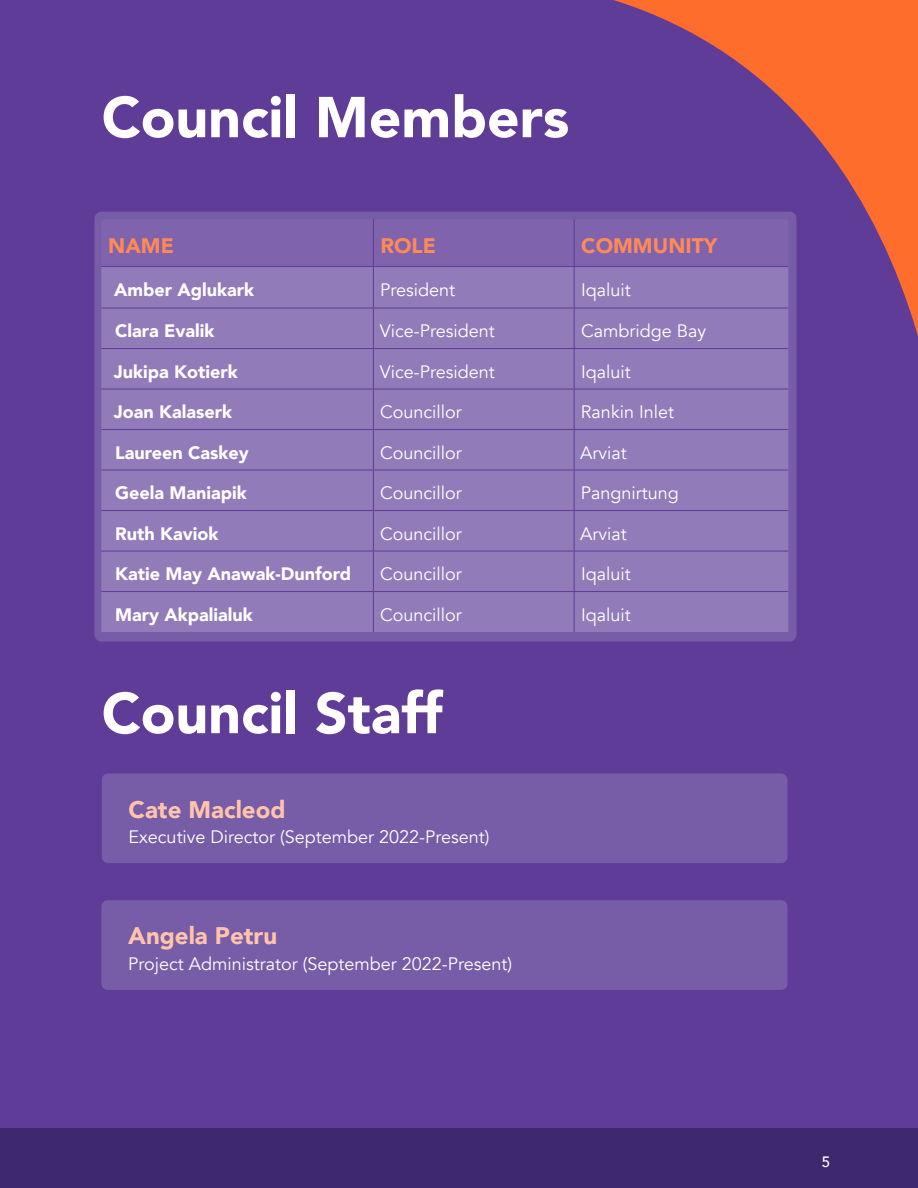
<style>
.page{position:relative;width:918px;height:1188px;background:#fff}
.page>*{position:absolute;margin:0;border:0;box-sizing:border-box;transform-origin:0 0}
.t1{font:900 57px "Avenir";color:#fff}
.t2{font:900 24px "Avenir";color:#ffc4ab}
.t3{font:900 21px "Avenir";color:#ff8a57}
.t4{font:18px "Avenir";color:#fff}
.t5{font:900 18px "Avenir";color:#fff}
.t6{font:500 15px "Avenir";color:#fff}
</style>
<div class="page">
<div style="left:0;top:0;width:918px;height:1137px;background:#5f3c97"></div>
<div style="left:94px;top:212px;width:702px;height:430px;background:#7f63ac;border-radius:7px"></div>
<div style="left:101px;top:267px;width:687px;height:365px;background:#917bb9"></div>
<hr style="left:373px;top:267px;width:1px;height:41px;background:#5f3c97">
<hr style="left:101px;top:308px;width:272px;height:1px;background:#5f3c97">
<hr style="left:373px;top:308px;width:201px;height:1px;background:#5f3c97">
<hr style="left:373px;top:308px;width:1px;height:40px;background:#5f3c97">
<hr style="left:101px;top:348px;width:272px;height:1px;background:#5f3c97">
<hr style="left:373px;top:348px;width:201px;height:1px;background:#5f3c97">
<hr style="left:373px;top:349px;width:1px;height:40px;background:#5f3c97">
<hr style="left:101px;top:389px;width:272px;height:1px;background:#5f3c97">
<hr style="left:373px;top:389px;width:201px;height:1px;background:#5f3c97">
<hr style="left:373px;top:389px;width:1px;height:40px;background:#5f3c97">
<hr style="left:101px;top:429px;width:272px;height:1px;background:#5f3c97">
<hr style="left:373px;top:429px;width:201px;height:1px;background:#5f3c97">
<hr style="left:373px;top:430px;width:1px;height:40px;background:#5f3c97">
<hr style="left:101px;top:470px;width:272px;height:1px;background:#5f3c97">
<hr style="left:373px;top:470px;width:201px;height:1px;background:#5f3c97">
<hr style="left:373px;top:470px;width:1px;height:40px;background:#5f3c97">
<hr style="left:101px;top:510px;width:272px;height:1px;background:#5f3c97">
<hr style="left:373px;top:510px;width:201px;height:1px;background:#5f3c97">
<hr style="left:373px;top:511px;width:1px;height:40px;background:#5f3c97">
<hr style="left:574px;top:511px;width:1px;height:40px;background:#5f3c97">
<hr style="left:101px;top:551px;width:272px;height:1px;background:#5f3c97">
<hr style="left:373px;top:551px;width:201px;height:1px;background:#5f3c97">
<hr style="left:373px;top:551px;width:1px;height:40px;background:#5f3c97">
<hr style="left:574px;top:551px;width:214px;height:1px;background:#5f3c97">
<hr style="left:574px;top:551px;width:1px;height:40px;background:#5f3c97">
<hr style="left:101px;top:591px;width:272px;height:1px;background:#5f3c97">
<hr style="left:373px;top:591px;width:201px;height:1px;background:#5f3c97">
<hr style="left:373px;top:592px;width:1px;height:40px;background:#5f3c97">
<hr style="left:574px;top:591px;width:214px;height:1px;background:#5f3c97">
<hr style="left:574px;top:592px;width:1px;height:40px;background:#5f3c97">
<hr style="left:373px;top:219px;width:1px;height:47px;background:#5f3c97">
<hr style="left:101px;top:266px;width:272px;height:1px;background:#5f3c97">
<hr style="left:373px;top:266px;width:201px;height:1px;background:#5f3c97">
<hr style="left:0;top:0;width:1px;height:1003px;background:#ff6d2d">
<svg style="left:559px;top:0;width:359px;height:524px"></svg>
<div style="left:101px;top:773px;width:687px;height:91px;background:#775ca7;border-radius:7px"></div>
<div style="left:101px;top:773px;width:687px;height:91px;border:1px solid #5f3c97;border-radius:7px"></div>
<div style="left:101px;top:900px;width:687px;height:90px;background:#775ca7;border-radius:7px"></div>
<div style="left:100px;top:899px;width:688px;height:92px;border:1px solid #5f3c97;border-radius:7px"></div>
<div style="left:0;top:1128px;width:918px;height:60px;background:#3f296e"></div>
<h1 class="t1" style="left:102px;top:69px;width:469px">Council Members</h1>
<p class="t3" style="left:108px;top:228px;width:67px">NAME</p>
<p class="t3" style="left:380px;top:228px;width:57px">ROLE</p>
<p class="t3" style="left:581px;top:228px;width:138px">COMMUNITY</p>
<p class="t5" style="left:114px;top:275px;width:142px">Amber Aglukark</p>
<p class="t4" style="left:380px;top:279px;width:76px">President</p>
<p class="t4" style="left:581px;top:279px;width:51px">Iqaluit</p>
<p class="t5" style="left:115px;top:316px;width:101px">Clara Evalik</p>
<p class="t4" style="left:380px;top:320px;width:117px">Vice-President</p>
<p class="t4" style="left:581px;top:320px;width:127px">Cambridge Bay</p>
<p class="t5" style="left:114px;top:356px;width:126px">Jukipa Kotierk</p>
<p class="t4" style="left:380px;top:361px;width:117px">Vice-President</p>
<p class="t4" style="left:581px;top:361px;width:51px">Iqaluit</p>
<p class="t5" style="left:114px;top:397px;width:120px">Joan Kalaserk</p>
<p class="t4" style="left:380px;top:401px;width:83px">Councillor</p>
<p class="t4" style="left:581px;top:401px;width:95px">Rankin Inlet</p>
<p class="t5" style="left:115px;top:437px;width:135px">Laureen Caskey</p>
<p class="t4" style="left:380px;top:442px;width:83px">Councillor</p>
<p class="t4" style="left:580px;top:442px;width:48px">Arviat</p>
<p class="t5" style="left:115px;top:478px;width:133px">Geela Maniapik</p>
<p class="t4" style="left:380px;top:482px;width:83px">Councillor</p>
<p class="t4" style="left:581px;top:482px;width:99px">Pangnirtung</p>
<p class="t5" style="left:115px;top:518px;width:105px">Ruth Kaviok</p>
<p class="t4" style="left:380px;top:523px;width:83px">Councillor</p>
<p class="t4" style="left:580px;top:523px;width:48px">Arviat</p>
<p class="t5" style="left:115px;top:559px;width:237px">Katie May Anawak-Dunford</p>
<p class="t4" style="left:380px;top:563px;width:83px">Councillor</p>
<p class="t4" style="left:581px;top:563px;width:51px">Iqaluit</p>
<p class="t5" style="left:115px;top:599px;width:139px">Mary Akpalialuk</p>
<p class="t4" style="left:380px;top:604px;width:83px">Councillor</p>
<p class="t4" style="left:581px;top:604px;width:51px">Iqaluit</p>
<h1 class="t1" style="left:102px;top:665px;width:342px">Council Staff</h1>
<h2 class="t2" style="left:129px;top:789px;width:158px">Cate Macleod</h2>
<p class="t4" style="left:129px;top:826px;width:363px">Executive Director (September 2022-Present)</p>
<h2 class="t2" style="left:128px;top:915px;width:150px">Angela Petru</h2>
<p class="t4" style="left:128px;top:953px;width:385px">Project Administrator (September 2022-Present)</p>
<p class="t6" style="left:822px;top:1149px;width:10px">5</p>
</div>
